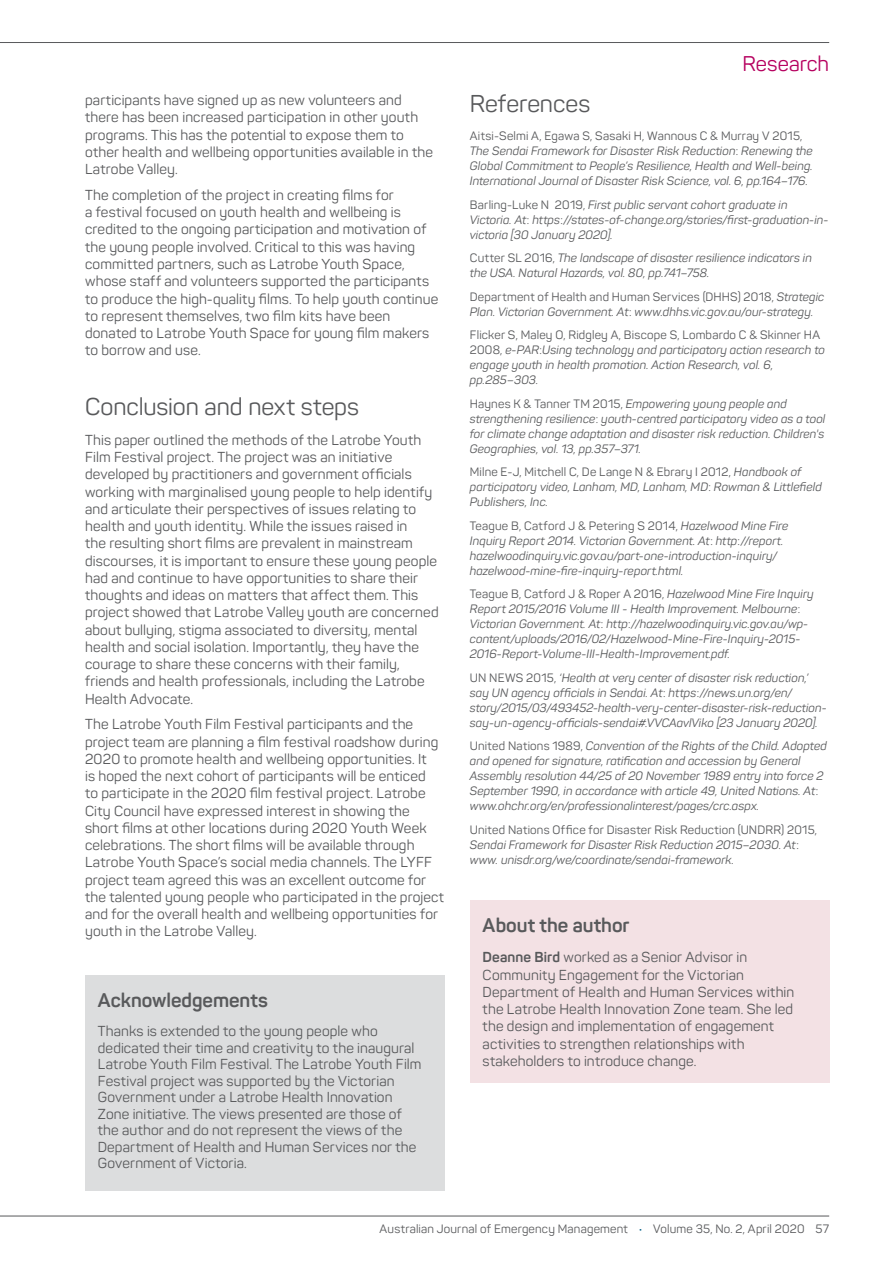
<style>
.page{position:relative;width:893px;height:1263px;background:#fff}
.page>*{position:absolute;margin:0;border:0;box-sizing:border-box;transform-origin:0 0}
.t1{font:24px "Panton";letter-spacing:-.005em;color:#58595b}
.t2{font:21px "Panton";color:#b6005f}
.t3{font:700 19.5px "Panton";color:#58595b}
.t4{font:14.25px/17.2px "Panton";letter-spacing:.01em;color:#58595b}
.t5{font:italic 12px/15px "Panton";letter-spacing:.01em;color:#58595b}
.t6{font:12px "Panton";letter-spacing:.015em;color:#58595b}
.s1{font-style:normal}
.s2{font-weight:700}
.s3{color:#005e87}
</style>
<div class="page">
<hr style="left:0;top:42px;width:829px;height:1px;background:#58595b">
<hr style="left:0;top:1216px;width:829px;height:1px;background:#58595b">
<div style="left:85px;top:976px;width:359px;height:49px;background:#dcddde"></div>
<div style="left:85px;top:1009px;width:359px;height:182px;background:#dcddde"></div>
<div style="left:470px;top:901px;width:359px;height:49px;background:#f3e1e4"></div>
<div style="left:470px;top:935px;width:359px;height:147px;background:#f3e1e4"></div>
<p class="t4" style="left:85px;top:91px;width:349px">participants have signed up as new volunteers and there has been increased participation in other youth programs. This has the potential to expose them to other health and wellbeing opportunities available in the Latrobe Valley.</p>
<p class="t4" style="left:85px;top:186px;width:355px">The completion of the project in creating films for<br>a festival focused on youth health and wellbeing is credited to the ongoing participation and motivation of the young people involved. Critical to this was having committed partners, such as Latrobe Youth Space, whose staff and volunteers supported the participants to produce the high-quality films. To help youth continue to represent themselves, two film kits have been donated to Latrobe Youth Space for young film makers to borrow and use.</p>
<h1 class="t1" style="left:85px;top:392px;width:276px">Conclusion and next steps</h1>
<p class="t4" style="left:85px;top:431px;width:355px">This paper outlined the methods of the Latrobe Youth Film Festival project. The project was an initiative developed by practitioners and government officials working with marginalised young people to help identify and articulate their perspectives of issues relating to health and youth identity. While the issues raised in<br>the resulting short films are prevalent in mainstream discourses, it is important to ensure these young people had and continue to have opportunities to share their thoughts and ideas on matters that affect them. This project showed that Latrobe Valley youth are concerned about bullying, stigma associated to diversity, mental health and social isolation. Importantly, they have the courage to share these concerns with their family, friends and health professionals, including the Latrobe Health Advocate.</p>
<p class="t4" style="left:85px;top:716px;width:360px">The Latrobe Youth Film Festival participants and the project team are planning a film festival roadshow during 2020 to promote health and wellbeing opportunities. It<br>is hoped the next cohort of participants will be enticed<br>to participate in the 2020 film festival project. Latrobe City Council have expressed interest in showing the short films at other locations during 2020 Youth Week celebrations. The short films will be available through Latrobe Youth Space’s social media channels. The LYFF project team agreed this was an excellent outcome for the talented young people who participated in the project and for the overall health and wellbeing opportunities for youth in the Latrobe Valley.</p>
<h3 class="t3" style="left:98px;top:988px;width:172px">Acknowledgements</h3>
<p class="t4" style="left:98px;top:1023px;width:325px;line-height:16.5px">Thanks is extended to the young people who dedicated their time and creativity to the inaugural Latrobe Youth Film Festival. The Latrobe Youth Film Festival project was supported by the Victorian Government under a Latrobe Health Innovation Zone initiative. The views presented are those of the author and do not represent the views of the Department of Health and Human Services nor the Government of Victoria.</p>
<h2 class="t2" style="left:743px;top:51px;width:88px">Research</h2>
<h1 class="t1" style="left:470px;top:89px;width:122px">References</h1>
<p class="t5" style="left:470px;top:128px;width:344px"><span class="s1">Aitsi-Selmi A, Egawa S, Sasaki H, Wannous C &amp; Murray V 2015, </span>The Sendai Framework for Disaster Risk Reduction<span class="s1">:</span> Renewing the Global Commitment to People’s Resilience, Health and Well-being.<br>International Journal of Disaster Risk Science, vol. 6, pp.164–176.</p>
<p class="t5" style="left:470px;top:197px;width:360px"><span class="s1">Barling-Luke N 2019,</span> First public servant cohort graduate in<br>Victoria. At<span class="s1">:</span> https<span class="s1">:</span>//states-of-change.org/stories/first-graduation-in&shy;victoria [30 January 2020].</p>
<p class="t5" style="left:470px;top:250px;width:344px"><span class="s1">Cutter SL 2016,</span> The landscape of disaster resilience indicators in the USA. Natural Hazards, vol. 80, pp.741–758.</p>
<p class="t5" style="left:470px;top:289px;width:356px"><span class="s1">Department of Health and Human Services (DHHS) 2018,</span> Strategic<br>Plan. Victorian Government. At<span class="s1">:</span> www.dhhs.vic.gov.au/our-strategy.</p>
<p class="t5" style="left:470px;top:327px;width:357px"><span class="s1">Flicker S, Maley O, Ridgley A, Biscope S, Lombardo C &amp; Skinner HA 2008,</span> e-PAR<span class="s1">:</span>Using technology and participatory action research to engage youth in health promotion. Action Research, vol. 6, pp.285–303.</p>
<p class="t5" style="left:470px;top:396px;width:357px"><span class="s1">Haynes K &amp; Tanner TM 2015,</span> Empowering young people and strengthening resilience<span class="s1">:</span> youth-centred participatory video as a tool for climate change adaptation and disaster risk reduction. Children's Geographies, vol. 13, pp.357–371.</p>
<p class="t5" style="left:470px;top:464px;width:353px"><span class="s1">Milne E-J, Mitchell C, De Lange N &amp; Ebrary I 2012,</span> Handbook of participatory video, Lanham, MD, Lanham, MD<span class="s1">:</span> Rowman &amp; Littlefield<br>Publishers, Inc.</p>
<p class="t5" style="left:470px;top:518px;width:320px"><span class="s1">Teague B, Catford J &amp; Petering S 2014,</span> Hazelwood Mine Fire Inquiry Report 2014. Victorian Government. At<span class="s1">:</span> http<span class="s1">:</span>//report. hazelwoodinquiry.vic.gov.au/part-one-introduction-inquiry/ hazelwood-mine-fire-inquiry-report.html.</p>
<p class="t5" style="left:470px;top:586px;width:345px"><span class="s1">Teague B, Catford J &amp; Roper A 2016,</span> Hazelwood Mine Fire Inquiry Report 2015/2016 Volume III - Health Improvement. Melbourne<span class="s1">:<br></span>Victorian Government. At<span class="s1">:</span> http<span class="s1">:</span>//hazelwoodinquiry.vic.gov.au/wp&shy;content/uploads/2016/02/Hazelwood-Mine-Fire-Inquiry-2015- 2016-Report-Volume-III-Health-Improvement.pdf.</p>
<p class="t5" style="left:470px;top:670px;width:358px"><span class="s1">UN NEWS 2015,</span> ‘Health at very center of disaster risk reduction,’ say UN agency officials in Sendai. At<span class="s1">:</span> https<span class="s1">:</span>//news.un.org/en/ story/2015/03/493452-health-very-center-disaster-risk-reduction&shy;say-un-agency-officials-sendai#.VVCAavlViko [23 January 2020].</p>
<p class="t5" style="left:470px;top:738px;width:358px"><span class="s1">United Nations 1989,</span> Convention of the Rights of the Child. Adopted and opened for signature, ratification and accession by General Assembly resolution 44/25 of 20 November 1989 entry into force 2<br>September 1990, in accordance with article 49, United Nations. At<span class="s1">: </span>www.ohchr.org/en/professionalinterest/pages/crc.aspx.</p>
<p class="t5" style="left:470px;top:822px;width:349px"><span class="s1">United Nations Office for Disaster Risk Reduction (UNDRR) 2015,<br></span>Sendai Framework for Disaster Risk Reduction 2015–2030. At<span class="s1">: </span>www. unisdr.org/we/coordinate/sendai-framework.</p>
<h3 class="t3" style="left:483px;top:913px;width:148px">About the author</h3>
<p class="t4" style="left:483px;top:948px;width:313px"><span class="s2">Deanne Bird</span> worked as a Senior Advisor in Community Engagement for the Victorian Department of Health and Human Services within the Latrobe Health Innovation Zone team. She led the design and implementation of engagement activities to strengthen relationships with stakeholders to introduce change.</p>
<p class="t6" style="left:380px;top:1221px;width:451px">Australian Journal of Emergency Management <span class="s3">•</span> Volume 35, No. 2, April 2020 57</p>
</div>
